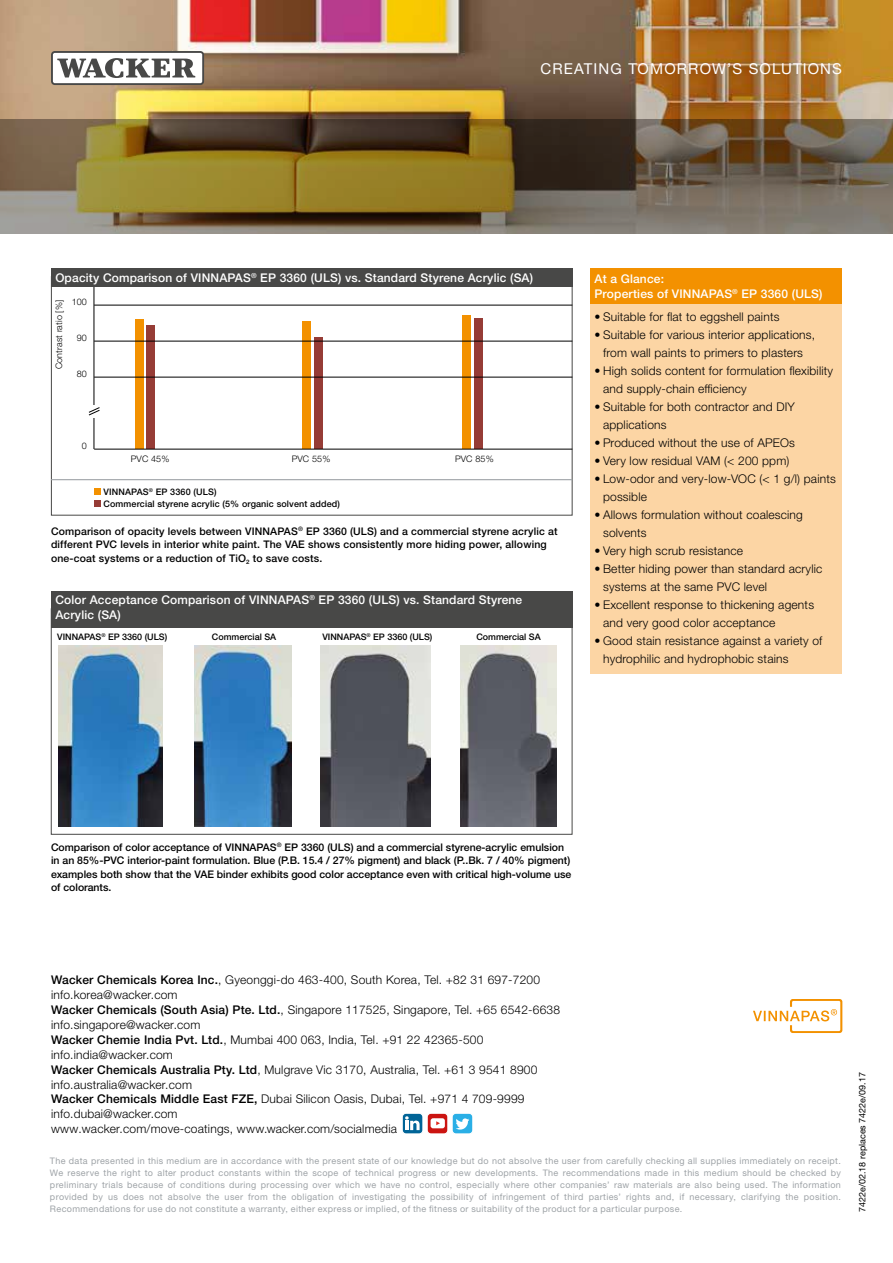
<style>
.page{position:relative;width:893px;height:1263px;background:#fff}
.page>*{position:absolute;margin:0;border:0;box-sizing:border-box;transform-origin:0 0}
.t1{font:15px "Neue Helveticafor WACKER 55";letter-spacing:.075em;color:#fff}
.t2{font:12px/14.9px "Neue Helveticafor WACKER 45";letter-spacing:.015em;color:#000}
.t3{font:12px/15px "Neue Helveticafor WACKER 65";letter-spacing:.015em;color:#fff}
.t4{font:10.5px/13.5px "Neue Helveticafor WACKER 65";color:#000}
.t5{font:9px/12px "Neue Helveticafor WACKER 55";letter-spacing:.04em;color:#9ea3a7;text-align:justify}
.t6{font:9px/12px "Neue Helveticafor WACKER 65";letter-spacing:.005em;color:#000}
.t7{font:9px "Neue Helveticafor WACKER 45";letter-spacing:.015em;color:#000}
.t8{font:9px "Neue Helveticafor WACKER 55";color:#000}
.s1{font-family:"Neue Helveticafor WACKER 65"}
</style>
<div class="page">
<img style="left:0;top:0;width:893px;height:119px">
<svg style="left:753px;top:999px;width:89px;height:34px"></svg>
<div style="left:590px;top:304px;width:252px;height:370px;background:#fcd5a4"></div>
<div style="left:590px;top:269px;width:252px;height:35px;background:#f39100"></div>
<hr style="left:94px;top:280px;width:1px;height:169px;background:#000">
<svg style="left:0;top:119px;width:893px;height:115px;background:#73633f"></svg>
<svg style="left:51px;top:51px;width:153px;height:34px"></svg>
<div style="left:53px;top:53px;width:149px;height:30px;background:#fff;border-radius:2px"></div>
<svg style="left:57px;top:58px;width:138px;height:20px"></svg>
<div style="left:51px;top:591px;width:521px;height:36px;background:#484847"></div>
<img style="left:195px;top:645px;width:96px;height:181px">
<img style="left:58px;top:645px;width:105px;height:181px">
<img style="left:460px;top:645px;width:97px;height:181px">
<img style="left:321px;top:645px;width:110px;height:181px">
<div style="left:135px;top:319px;width:9px;height:130px;background:#f39100"></div>
<div style="left:303px;top:322px;width:8px;height:127px;background:#f39100"></div>
<div style="left:462px;top:315px;width:9px;height:134px;background:#f39100"></div>
<div style="left:147px;top:325px;width:8px;height:124px;background:#963c36"></div>
<div style="left:314px;top:337px;width:9px;height:112px;background:#963c36"></div>
<div style="left:474px;top:318px;width:9px;height:131px;background:#963c36"></div>
<div style="left:51px;top:269px;width:521px;height:18px;background:#484847"></div>
<svg style="left:88px;top:405px;width:12px;height:12px"></svg>
<hr style="left:51px;top:479px;width:521px;height:1px;background:#9ea3a7">
<div style="left:94px;top:488px;width:7px;height:7px;background:#f39100"></div>
<div style="left:94px;top:500px;width:7px;height:7px;background:#963c36"></div>
<svg style="left:402px;top:1113px;width:71px;height:21px"></svg>
<hr style="left:94px;top:305px;width:478px;height:1px;background:#000">
<hr style="left:94px;top:341px;width:478px;height:1px;background:#000">
<hr style="left:94px;top:377px;width:478px;height:1px;background:#000">
<hr style="left:94px;top:449px;width:478px;height:1px;background:#000">
<p class="t1" style="left:540px;top:59px;width:303px">CREATING TOMORROW’S SOLUTIONS</p>
<p class="t3" style="left:55px;top:270px;width:479px">Opacity Comparison of VINNAPAS<sup>®</sup> EP 3360 (ULS) vs. Standard Styrene Acrylic (SA)</p>
<p class="t7" style="left:53px;top:369px;width:71px;rotate:-90deg">Contrast ratio [%]</p>
<p class="t7" style="left:72px;top:296px;width:17px">100</p>
<p class="t7" style="left:77px;top:332px;width:12px">90</p>
<p class="t7" style="left:77px;top:368px;width:12px">80</p>
<p class="t7" style="left:82px;top:440px;width:7px">0</p>
<p class="t7" style="left:131px;top:454px;width:40px">PVC 45%</p>
<p class="t7" style="left:292px;top:454px;width:40px">PVC 55%</p>
<p class="t7" style="left:455px;top:454px;width:40px">PVC 85%</p>
<p class="t6" style="left:104px;top:486px;width:238px">VINNAPAS<sup>®</sup> EP 3360 (ULS)<br>Commercial styrene acrylic (5% organic solvent added)</p>
<p class="t4" style="left:51px;top:524px;width:508px">Comparison of opacity levels between VINNAPAS<sup>®</sup> EP 3360 (ULS) and a commercial styrene acrylic at different PVC levels in interior white paint. The VAE shows consistently more hiding power, allowing one-coat systems or a reduction of TiO<sub>2</sub> to save costs.</p>
<p class="t3" style="left:55px;top:592px;width:468px">Color Acceptance Comparison of VINNAPAS<sup>®</sup> EP 3360 (ULS) vs. Standard Styrene<br>Acrylic (SA)</p>
<p class="t6" style="left:57px;top:631px;width:112px">VINNAPAS<sup>®</sup> EP 3360 (ULS)</p>
<p class="t6" style="left:212px;top:631px;width:66px">Commercial SA</p>
<p class="t6" style="left:322px;top:630px;width:112px">VINNAPAS<sup>®</sup> EP 3360 (ULS)</p>
<p class="t6" style="left:476px;top:631px;width:66px">Commercial SA</p>
<p class="t3" style="left:595px;top:271px;width:229px">At a Glance:<br>Properties of VINNAPAS<sup>®</sup> EP 3360 (ULS)</p>
<p class="t2" style="left:595px;top:309px;width:186px">• Suitable for flat to eggshell paints</p>
<p class="t2" style="left:595px;top:326px;width:222px;line-height:18px;text-align:center">• Suitable for various interior applications, from wall paints to primers to plasters</p>
<p class="t2" style="left:603px;top:362px;width:232px;line-height:18px;text-indent:-9px">• High solids content for formulation flexibility and supply-chain efficiency</p>
<p class="t2" style="left:603px;top:398px;width:193px;line-height:18px;text-indent:-9px">• Suitable for both contractor and DIY applications</p>
<p class="t2" style="left:595px;top:435px;width:202px">• Produced without the use of APEOs</p>
<p class="t2" style="left:595px;top:453px;width:196px">• Very low residual VAM (&lt; 200 ppm)</p>
<p class="t2" style="left:603px;top:470px;width:234px;line-height:18px;text-indent:-9px">• Low-odor and very-low-VOC (&lt; 1 g/l) paints possible</p>
<p class="t2" style="left:603px;top:506px;width:201px;line-height:18px;text-indent:-9px">• Allows formulation without coalescing solvents</p>
<p class="t2" style="left:595px;top:543px;width:150px">• Very high scrub resistance</p>
<p class="t2" style="left:603px;top:560px;width:221px;line-height:18px;text-indent:-9px">• Better hiding power than standard acrylic systems at the same PVC level</p>
<p class="t2" style="left:603px;top:596px;width:213px;line-height:18px;text-indent:-9px">• Excellent response to thickening agents and very good color acceptance</p>
<p class="t2" style="left:603px;top:632px;width:221px;line-height:18px;text-indent:-9px">• Good stain resistance against a variety of hydrophilic and hydrophobic stains</p>
<p class="t4" style="left:51px;top:840px;width:522px">Comparison of color acceptance of VINNAPAS<sup>®</sup> EP 3360 (ULS) and a commercial styrene-acrylic emulsion in an 85%-PVC interior-paint formulation. Blue (P.B. 15.4 / 27% pigment) and black (P..Bk. 7 / 40% pigment) examples both show that the VAE binder exhibits good color acceptance even with critical high-volume use of colorants.</p>
<p class="t2" style="left:51px;top:972px;width:511px"><span class="s1">Wacker Chemicals Korea Inc.</span>, Gyeonggi-do 463-400, South Korea, Tel. +82 31 697-7200 info.korea@wacker.com<br><span class="s1">Wacker Chemicals (South Asia) Pte. Ltd.</span>, Singapore 117525, Singapore, Tel. +65 6542-6638 info.singapore@wacker.com<br><span class="s1">Wacker Chemie India Pvt. Ltd.</span>, Mumbai 400 063, India, Tel. +91 22 42365-500 info.india@wacker.com<br><span class="s1">Wacker Chemicals Australia Pty. Ltd</span>, Mulgrave Vic 3170, Australia, Tel. +61 3 9541 8900 info.australia@wacker.com<br><span class="s1">Wacker Chemicals Middle East FZE,</span> Dubai Silicon Oasis, Dubai, Tel. +971 4 709-9999 info.dubai@wacker.com<br>www.wacker.com/move-coatings, www.wacker.com/socialmedia</p>
<p class="t5" style="left:50px;top:1155px;width:792px">The data presented in this medium are in accordance with the present state of our knowledge but do not absolve the user from carefully checking all supplies immediately on receipt.<br>We reserve the right to alter product constants within the scope of technical progress or new developments. The recommendations made in this medium should be checked by preliminary trials because of conditions during processing over which we have no control, especially where other companies’ raw materials are also being used. The information provided by us does not absolve the user from the obligation of investigating the possibility of infringement of third parties’ rights and, if necessary, clarifying the position.<br>Recommendations for use do not constitute a warranty, either express or implied, of the fitness or suitability of the product for a particular purpose.</p>
<p class="t8" style="left:857px;top:1212px;width:141px;rotate:-90deg">7422e/02.18 replaces 7422e/09.17</p>
</div>
